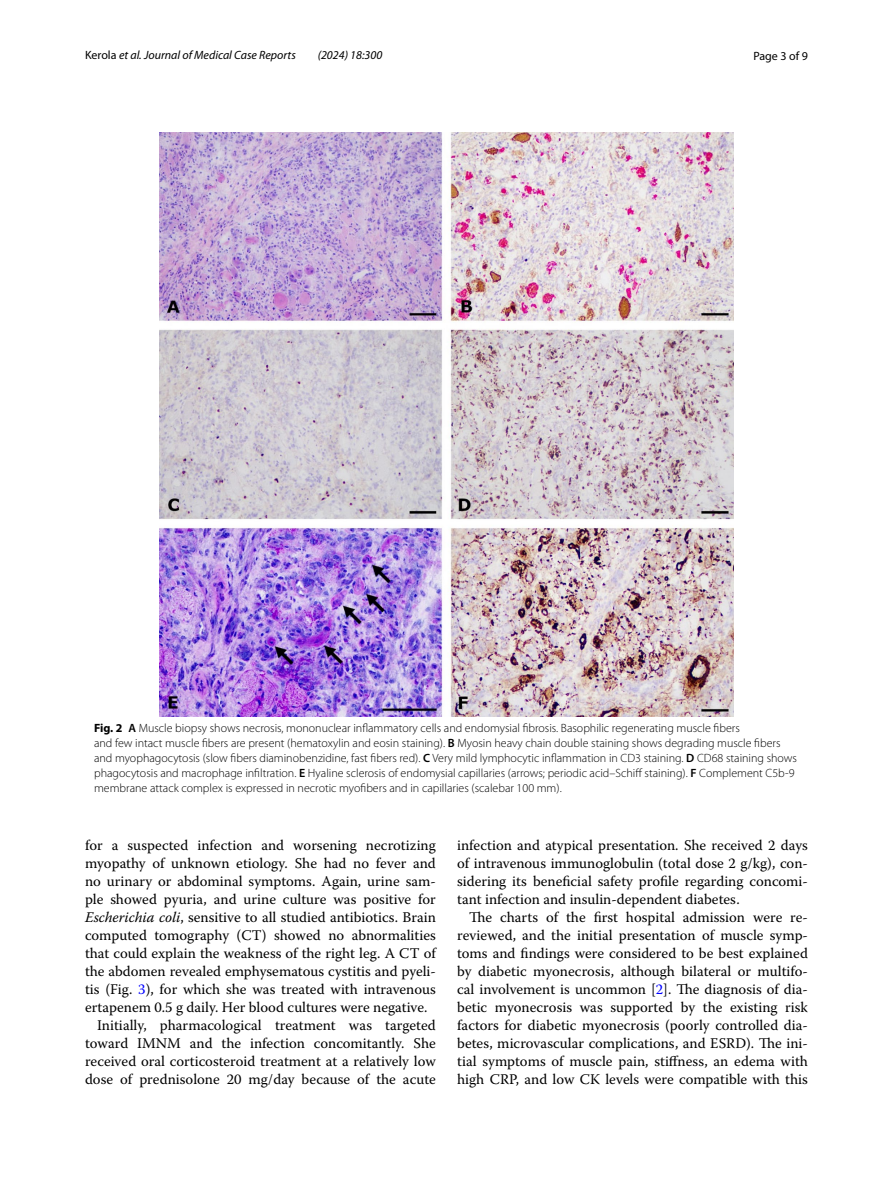
<style>
.page{position:relative;width:893px;height:1187px;background:#fff}
.page>*{position:absolute;margin:0;border:0;box-sizing:border-box;transform-origin:0 0}
.t1{font:14.7px/18px "Warnock Pro";color:#000;text-align:justify}
.t2{font:300 12px/15px "Myriad Pro";color:#000}
.t3{font:italic 12px "Myriad Pro";color:#000}
.t4{font:12px "Myriad Pro";color:#000}
.s1{font-style:normal}
.s2{font-weight:700}
.s3{font-weight:600}
.s4{font-style:italic}
.s5{color:#00f}
</style>
<div class="page">
<img style="left:160px;top:133px;width:573px;height:583px">
<p class="t3" style="left:85px;top:48px;width:212px"><span class="s1">Kerola</span> et al. Journal of Medical Case Reports</p>
<p class="t3" style="left:318px;top:48px;width:66px">(2024) 18:300</p>
<p class="t4" style="left:753px;top:48px;width:56px">Page 3 of 9</p>
<p class="t2" style="left:94px;top:720px;width:704px"><span class="s2">Fig. 2</span> <span class="s3">A</span> Muscle biopsy shows necrosis, mononuclear inflammatory cells and endomysial fibrosis. Basophilic regenerating muscle fibers<br>and few intact muscle fibers are present (hematoxylin and eosin staining). <span class="s3">B</span> Myosin heavy chain double staining shows degrading muscle fibers and myophagocytosis (slow fibers diaminobenzidine, fast fibers red). <span class="s3">C</span> Very mild lymphocytic inflammation in CD3 staining. <span class="s3">D</span> CD68 staining shows phagocytosis and macrophage infiltration. <span class="s3">E</span> Hyaline sclerosis of endomysial capillaries (arrows; periodic acid–Schiff staining). <span class="s3">F</span> Complement C5b-9 membrane attack complex is expressed in necrotic myofibers and in capillaries (scalebar 100 mm).</p>
<p class="t1" style="left:85px;top:836px;width:352px">for a suspected infection and worsening necrotizing</p>
<p class="t1" style="left:85px;top:854px;width:352px">myopathy of unknown etiology. She had no fever and</p>
<p class="t1" style="left:85px;top:872px;width:352px">no urinary or abdominal symptoms. Again, urine sam-</p>
<p class="t1" style="left:85px;top:890px;width:352px">ple showed pyuria, and urine culture was positive for</p>
<p class="t1" style="left:85px;top:908px;width:352px"><span class="s4">Escherichia coli</span>, sensitive to all studied antibiotics. Brain</p>
<p class="t1" style="left:85px;top:926px;width:352px">computed tomography (CT) showed no abnormalities</p>
<p class="t1" style="left:85px;top:944px;width:352px">that could explain the weakness of the right leg. A CT of</p>
<p class="t1" style="left:85px;top:962px;width:352px">the abdomen revealed emphysematous cystitis and pyeli-</p>
<p class="t1" style="left:85px;top:980px;width:352px">tis (Fig. <span class="s5">3</span>), for which she was treated with intravenous</p>
<p class="t1" style="left:85px;top:998px;width:344px">ertapenem 0.5 g daily. Her blood cultures were negative.</p>
<p class="t1" style="left:97px;top:1016px;width:340px">Initially, pharmacological treatment was targeted</p>
<p class="t1" style="left:85px;top:1034px;width:352px">toward IMNM and the infection concomitantly. She</p>
<p class="t1" style="left:85px;top:1052px;width:352px">received oral corticosteroid treatment at a relatively low</p>
<p class="t1" style="left:85px;top:1070px;width:352px">dose of prednisolone 20 mg/day because of the acute</p>
<p class="t1" style="left:457px;top:836px;width:352px">infection and atypical presentation. She received 2 days of intravenous immunoglobulin (total dose 2 g/kg), con&shy;sidering its beneficial safety profile regarding concomi&shy;tant infection and insulin-dependent diabetes.</p>
<p class="t1" style="left:457px;top:908px;width:352px;text-indent:12px">The charts of the first hospital admission were re&shy;reviewed, and the initial presentation of muscle symp&shy;toms and findings were considered to be best explained by diabetic myonecrosis, although bilateral or multifo&shy;cal involvement is uncommon [<span class="s5">2</span>]. The diagnosis of dia&shy;betic myonecrosis was supported by the existing risk factors for diabetic myonecrosis (poorly controlled dia&shy;betes, microvascular complications, and ESRD). The ini&shy;tial symptoms of muscle pain, stiffness, an edema with high CRP, and low CK levels were compatible with this</p>
</div>
